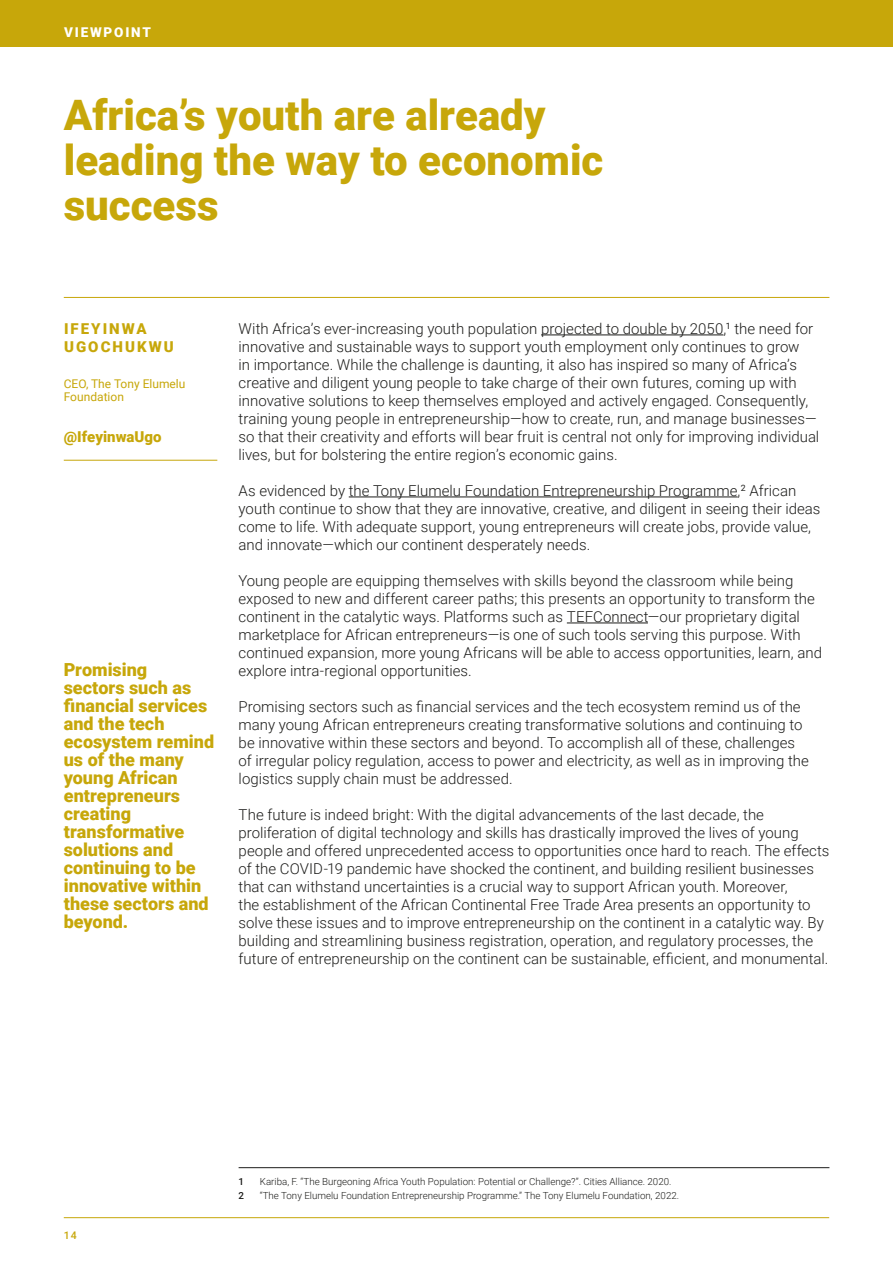
<style>
.page{position:relative;width:893px;height:1263px;background:#fff}
.page>*{position:absolute;margin:0;border:0;box-sizing:border-box;transform-origin:0 0}
.CH_1_Titolo_2{font:900 42px/45px "Roboto";color:#c7a70a}
.Citazione{font:900 18px/18px "Roboto";color:#c7a70a}
.Testo{font:300 15px/18px "Roboto";color:#1d1d1b}
.CH_1_Autore{font:900 15px/18px "Roboto";letter-spacing:.135em;color:#c7a70a}
.CH_1_Autore_social{font:900 15px "Roboto";color:#c7a70a}
.t1{font:900 13.5px "Roboto";letter-spacing:.135em;color:#fff}
.CH_1_Autore_carica{font:12px/13.5px "Roboto";color:#c7a70a}
.t2{font:500 10.5px "Roboto";color:#c7a70a}
.CH_1_Note_chiusura{font:300 9.75px "Roboto";color:#1d1d1b}
.CH_1_Note_chiusura-2{font:500 9.75px "Roboto";color:#1d1d1b}
</style>
<div class="page">
<div style="left:0;top:0;width:893px;height:47px;background:#c7a70a"></div>
<hr style="left:64px;top:1217px;width:765px;height:1px;background:#c7a70a">
<hr style="left:541px;top:335px;width:182px;height:1px;background:#1d1d1b">
<hr style="left:349px;top:497px;width:389px;height:1px;background:#1d1d1b">
<hr style="left:567px;top:623px;width:81px;height:1px;background:#1d1d1b">
<hr style="left:239px;top:1167px;width:590px;height:1px;background:#1d1d1b">
<hr style="left:64px;top:297px;width:765px;height:1px;background:#c7a70a">
<hr style="left:64px;top:460px;width:153px;height:1px;background:#c7a70a">
<p class="t1" style="left:64px;top:23px;width:89px">VIEWPOINT</p>
<p class="CH_1_Titolo_2" style="left:64px;top:91px;width:541px">Africa’s youth are already leading the way to economic success</p>
<p class="CH_1_Autore" style="left:64px;top:319px;width:111px">IFEYINWA<br>UGOCHUKWU</p>
<p class="CH_1_Autore_carica" style="left:64px;top:376px;width:123px">CEO, The Tony Elumelu<br>Foundation</p>
<p class="CH_1_Autore_social" style="left:64px;top:426px;width:99px">@IfeyinwaUgo</p>
<p class="Citazione" style="left:64px;top:660px;width:152px">Promising<br>sectors such as financial services and the tech ecosystem remind us of the many young African entrepreneurs creating transformative solutions and continuing to be innovative within these sectors and beyond.</p>
<p class="Testo" style="left:239px;top:319px;width:582px">With Africa’s ever-increasing youth population projected to double by 2050,<sup>1</sup> the need for innovative and sustainable ways to support youth employment only continues to grow<br>in importance. While the challenge is daunting, it also has inspired so many of Africa’s creative and diligent young people to take charge of their own futures, coming up with innovative solutions to keep themselves employed and actively engaged. Consequently, training young people in entrepreneurship—how to create, run, and manage businesses— so that their creativity and efforts will bear fruit is central not only for improving individual lives, but for bolstering the entire region’s economic gains.</p>
<p class="Testo" style="left:239px;top:481px;width:583px">As evidenced by the Tony Elumelu Foundation Entrepreneurship Programme,<sup>2</sup> African youth continue to show that they are innovative, creative, and diligent in seeing their ideas come to life. With adequate support, young entrepreneurs will create jobs, provide value, and innovate—which our continent desperately needs.</p>
<p class="Testo" style="left:239px;top:571px;width:585px">Young people are equipping themselves with skills beyond the classroom while being exposed to new and different career paths; this presents an opportunity to transform the continent in the catalytic ways. Platforms such as TEFConnect—our proprietary digital marketplace for African entrepreneurs—is one of such tools serving this purpose. With continued expansion, more young Africans will be able to access opportunities, learn, and explore intra-regional opportunities.</p>
<p class="Testo" style="left:239px;top:697px;width:572px">Promising sectors such as financial services and the tech ecosystem remind us of the many young African entrepreneurs creating transformative solutions and continuing to be innovative within these sectors and beyond. To accomplish all of these, challenges of irregular policy regulation, access to power and electricity, as well as in improving the logistics supply chain must be addressed.</p>
<p class="Testo" style="left:239px;top:805px;width:592px">The future is indeed bright: With the digital advancements of the last decade, the proliferation of digital technology and skills has drastically improved the lives of young people and offered unprecedented access to opportunities once hard to reach. The effects of the COVID-19 pandemic have shocked the continent, and building resilient businesses that can withstand uncertainties is a crucial way to support African youth. Moreover,<br>the establishment of the African Continental Free Trade Area presents an opportunity to solve these issues and to improve entrepreneurship on the continent in a catalytic way. By building and streamlining business registration, operation, and regulatory processes, the future of entrepreneurship on the continent can be sustainable, efficient, and monumental.</p>
<p class="t2" style="left:64px;top:1228px;width:14px">14</p>
<p class="CH_1_Note_chiusura-2" style="left:239px;top:1175px;width:7px">1</p>
<p class="CH_1_Note_chiusura" style="left:260px;top:1175px;width:413px">Kariba, F. “The Burgeoning Africa Youth Population: Potential or Challenge?”. Cities Alliance. 2020.</p>
<p class="CH_1_Note_chiusura-2" style="left:239px;top:1189px;width:7px">2</p>
<p class="CH_1_Note_chiusura" style="left:260px;top:1189px;width:421px">“The Tony Elumelu Foundation Entrepreneurship Programme.” The Tony Elumelu Foundation, 2022.</p>
</div>
